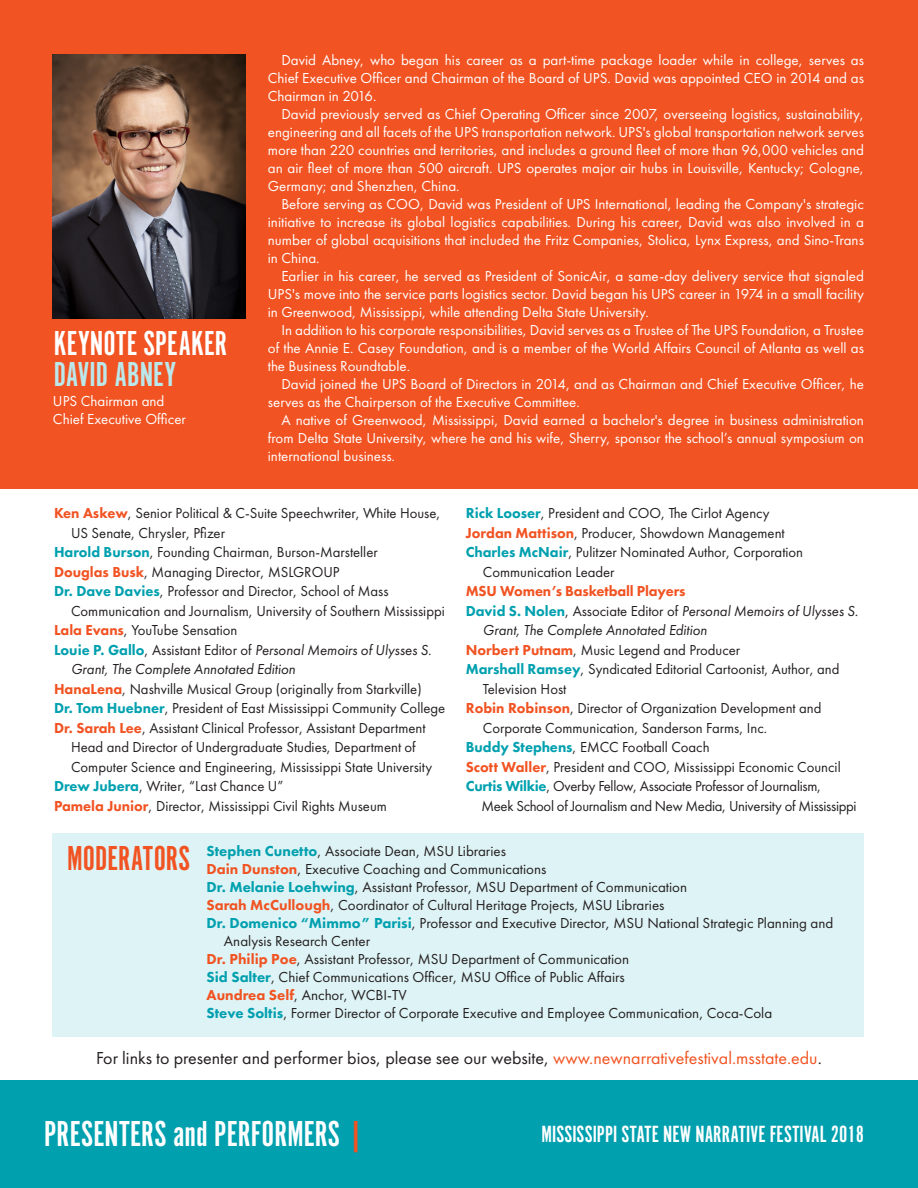
<style>
.page{position:relative;width:918px;height:1188px;background:#fff}
.page>*{position:absolute;margin:0;border:0;box-sizing:border-box;transform-origin:0 0}
.t1{font:37.5px "Alternate Got No 1 D";color:#fff}
.t2{font:36px "Alternate Got No 1 D";letter-spacing:.005em;color:#fff}
.t3{font:36px "Alternate Got No 1 D";color:#bbe8eb}
.t4{font:36px "Alternate Got No 1 D";color:#f15322}
.t5{font:24.3px "Alternate Got No 1 D";color:#fff}
.t6{font:18px "Futura PT";color:#231f20}
.t7{font:15px "Futura PT";color:#231f20}
.t8{font:15px/18px "Futura PT";color:#fff;text-align:justify}
.t9{font:italic 15px "Futura PT";color:#231f20}
.t10{font:15px "Futura PT";letter-spacing:-.02em;color:#231f20}
.t11{font:800 15px "Futura PT";letter-spacing:-.01em;color:#f15322}
.s1{font-weight:800;color:#f15322}
.s2{font-weight:800;color:#00a0af}
.s3{font-weight:800;font-style:normal;color:#00a0af}
.s4{font-style:normal}
.s5{color:#f15322}
</style>
<div class="page">
<div style="left:0;top:0;width:918px;height:488px;background:#f15322"></div>
<div style="left:0;top:1080px;width:918px;height:108px;background:#00a0af"></div>
<div style="left:53px;top:833px;width:811px;height:204px;background:#def3f5"></div>
<img style="left:53px;top:54px;width:193px;height:265px">
<h2 class="t2" style="left:54px;top:324px;width:175px">KEYNOTE SPEAKER</h2>
<h2 class="t3" style="left:54px;top:355px;width:124px">DAVID ABNEY</h2>
<p class="t8" style="left:53px;top:392px;width:135px">UPS Chairman and<br>Chief Executive Officer</p>
<p class="t8" style="left:268px;top:51px;width:598px;text-indent:14px">David Abney, who began his career as a part-time package loader while in college, serves as Chief Executive Officer and Chairman of the Board of UPS. David was appointed CEO in 2014 and as Chairman in 2016.</p>
<p class="t8" style="left:268px;top:105px;width:598px;text-indent:14px">David previously served as Chief Operating Officer since 2007, overseeing logistics, sustainability, engineering and all facets of the UPS transportation network. UPS's global transportation network serves more than 220 countries and territories, and includes a ground fleet of more than 96,000 vehicles and an air fleet of more than 500 aircraft. UPS operates major air hubs in Louisville, Kentucky; Cologne, Germany; and Shenzhen, China.</p>
<p class="t8" style="left:268px;top:195px;width:598px;text-indent:14px">Before serving as COO, David was President of UPS International, leading the Company's strategic initiative to increase its global logistics capabilities. During his career, David was also involved in a number of global acquisitions that included the Fritz Companies, Stolica, Lynx Express, and Sino-Trans in China.</p>
<p class="t8" style="left:268px;top:267px;width:598px;text-indent:14px">Earlier in his career, he served as President of SonicAir, a same-day delivery service that signaled UPS's move into the service parts logistics sector. David began his UPS career in 1974 in a small facility in Greenwood, Mississippi, while attending Delta State University.</p>
<p class="t8" style="left:268px;top:321px;width:598px;text-indent:14px">In addition to his corporate responsibilities, David serves as a Trustee of The UPS Foundation, a Trustee of the Annie E. Casey Foundation, and is a member of the World Affairs Council of Atlanta as well as the Business Roundtable.</p>
<p class="t8" style="left:268px;top:375px;width:598px;text-indent:14px">David joined the UPS Board of Directors in 2014, and as Chairman and Chief Executive Officer, he serves as the Chairperson of the Executive Committee.</p>
<p class="t8" style="left:268px;top:411px;width:598px;text-indent:14px">A native of Greenwood, Mississippi, David earned a bachelor's degree in business administration from Delta State University, where he and his wife, Sherry, sponsor the school’s annual symposium on international business.</p>
<p class="t7" style="left:54px;top:504px;width:388px"><span class="s1">Ken Askew</span>, Senior Political &amp; C-Suite Speechwriter, White House,</p>
<p class="t7" style="left:71px;top:524px;width:155px">US Senate, Chrysler, Pfizer</p>
<p class="t7" style="left:54px;top:543px;width:325px"><span class="s2">Harold Burson</span>, Founding Chairman, Burson-Marsteller</p>
<p class="t7" style="left:54px;top:563px;width:287px"><span class="s1">Douglas Busk</span>, Managing Director, MSLGROUP</p>
<p class="t7" style="left:54px;top:582px;width:336px"><span class="s2">Dr. Dave Davies</span>, Professor and Director, School of Mass</p>
<p class="t7" style="left:71px;top:602px;width:375px">Communication and Journalism, University of Southern Mississippi</p>
<p class="t7" style="left:54px;top:621px;width:185px"><span class="s1">Lala Evans</span>, YouTube Sensation</p>
<p class="t9" style="left:54px;top:641px;width:379px"><span class="s3">Louie P. Gallo</span><span class="s4">, Assistant Editor of</span> Personal Memoirs of Ulysses S.</p>
<p class="t9" style="left:71px;top:660px;width:226px">Grant, The Complete Annotated Edition</p>
<p class="t7" style="left:54px;top:680px;width:369px"><span class="s1">HanaLena</span>, Nashville Musical Group (originally from Starkville)</p>
<p class="t7" style="left:54px;top:699px;width:393px"><span class="s2">Dr. Tom Huebner</span>, President of East Mississippi Community College</p>
<p class="t7" style="left:54px;top:719px;width:373px"><span class="s1">Dr. Sarah Lee</span>, Assistant Clinical Professor, Assistant Department</p>
<p class="t7" style="left:71px;top:738px;width:346px">Head and Director of Undergraduate Studies, Department of</p>
<p class="t7" style="left:71px;top:758px;width:363px">Computer Science and Engineering, Mississippi State University</p>
<p class="t7" style="left:54px;top:777px;width:231px"><span class="s2">Drew Jubera</span>, Writer, “Last Chance U”</p>
<p class="t7" style="left:54px;top:797px;width:334px"><span class="s1">Pamela Junior</span>, Director, Mississippi Civil Rights Museum</p>
<p class="t7" style="left:466px;top:504px;width:305px"><span class="s2">Rick Looser</span>, President and COO, The Cirlot Agency</p>
<p class="t7" style="left:466px;top:524px;width:321px"><span class="s1">Jordan Mattison</span>, Producer, Showdown Management</p>
<p class="t7" style="left:466px;top:543px;width:339px"><span class="s2">Charles McNair</span>, Pulitzer Nominated Author, Corporation</p>
<p class="t7" style="left:483px;top:563px;width:133px">Communication Leader</p>
<p class="t11" style="left:466px;top:582px;width:221px">MSU Women’s Basketball Players</p>
<p class="t9" style="left:466px;top:602px;width:394px"><span class="s3">David S. Nolen</span><span class="s4">, Associate Editor of</span> Personal Memoirs of Ulysses S.</p>
<p class="t9" style="left:483px;top:621px;width:226px">Grant, The Complete Annotated Edition</p>
<p class="t7" style="left:466px;top:641px;width:276px"><span class="s1">Norbert Putnam</span>, Music Legend and Producer</p>
<p class="t7" style="left:466px;top:660px;width:375px"><span class="s2">Marshall Ramsey</span>, Syndicated Editorial Cartoonist, Author, and</p>
<p class="t7" style="left:483px;top:680px;width:85px">Television Host</p>
<p class="t7" style="left:466px;top:699px;width:357px"><span class="s1">Robin Robinson</span>, Director of Organization Development and</p>
<p class="t7" style="left:483px;top:719px;width:286px">Corporate Communication, Sanderson Farms, Inc.</p>
<p class="t7" style="left:466px;top:738px;width:245px"><span class="s2">Buddy Stephens</span>, EMCC Football Coach</p>
<p class="t7" style="left:466px;top:758px;width:377px"><span class="s1">Scott Waller</span>, President and COO, Mississippi Economic Council</p>
<p class="t10" style="left:466px;top:777px;width:357px"><span class="s2">Curtis Wilkie</span>, Overby Fellow, Associate Professor of Journalism,</p>
<p class="t10" style="left:481px;top:797px;width:377px">Meek School of Journalism and New Media, University of Mississippi</p>
<h2 class="t4" style="left:67px;top:839px;width:124px">MODERATORS</h2>
<p class="t7" style="left:207px;top:842px;width:301px"><span class="s2">Stephen Cunetto</span>, Associate Dean, MSU Libraries</p>
<p class="t7" style="left:207px;top:860px;width:341px"><span class="s1">Dain Dunston</span>, Executive Coaching and Communications</p>
<p class="t7" style="left:207px;top:878px;width:482px"><span class="s2">Dr. Melanie Loehwing</span>, Assistant Professor, MSU Department of Communication</p>
<p class="t7" style="left:207px;top:896px;width:460px"><span class="s1">Sarah McCullough</span>, Coordinator of Cultural Heritage Projects, MSU Libraries</p>
<p class="t7" style="left:207px;top:914px;width:628px"><span class="s2">Dr. Domenico “Mimmo” Parisi</span>, Professor and Executive Director, MSU National Strategic Planning and</p>
<p class="t7" style="left:224px;top:932px;width:148px">Analysis Research Center</p>
<p class="t7" style="left:207px;top:950px;width:424px"><span class="s1">Dr. Philip Poe</span>, Assistant Professor, MSU Department of Communication</p>
<p class="t7" style="left:207px;top:968px;width:420px"><span class="s2">Sid Salter</span>, Chief Communications Officer, MSU Office of Public Affairs</p>
<p class="t7" style="left:207px;top:986px;width:202px"><span class="s1">Aundrea Self</span>, Anchor, WCBI-TV</p>
<p class="t7" style="left:207px;top:1004px;width:567px"><span class="s2">Steve Soltis</span>, Former Director of Corporate Executive and Employee Communication, Coca-Cola</p>
<p class="t6" style="left:96px;top:1047px;width:727px">For links to presenter and performer bios, please see our website, <span class="s5">www.newnarrativefestival.msstate.edu</span>.</p>
<h1 class="t1" style="left:44px;top:1114px;width:323px">PRESENTERS and PERFORMERS <span class="s5">|</span></h1>
<h3 class="t5" style="left:542px;top:1121px;width:324px">MISSISSIPPI STATE NEW NARRATIVE FESTIVAL 2018</h3>
</div>
